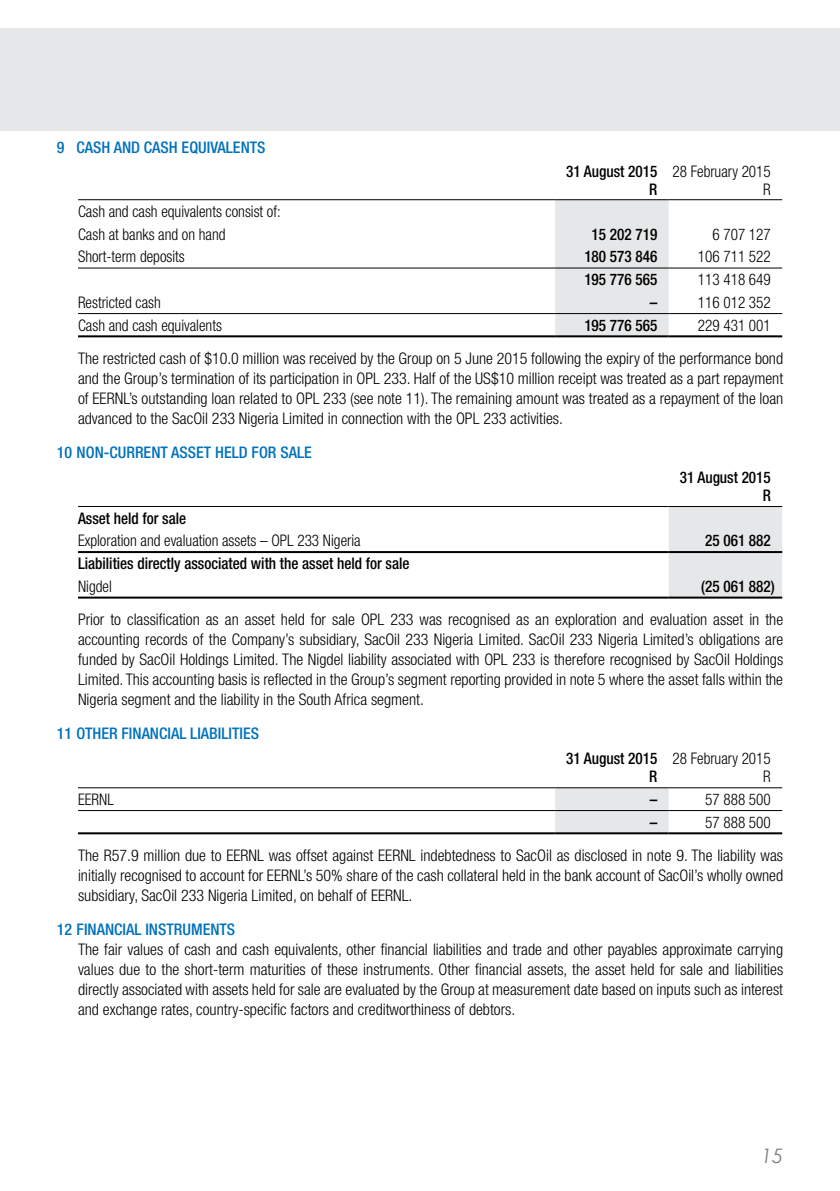
<style>
.page{position:relative;width:840px;height:1191px;background:#fff}
.page>*{position:absolute;margin:0;border:0;box-sizing:border-box;transform-origin:0 0}
.t1{font:italic 20px "Century Gothic";color:#808285}
.t2{font:300 condensed 16px/20px "Helvetica Neue LT Std";color:#000;text-align:justify}
.t3{font:300 condensed 16px/18px "Helvetica Neue LT Std";color:#000;scale:.95 1}
.t4{font:500 condensed 16px/18px "Helvetica Neue LT Std";color:#000;text-align:right;scale:.95 1}
.t5{font:500 condensed 16px "Helvetica Neue LT Std";color:#0072bc}
</style>
<div class="page">
<div style="left:555px;top:200px;width:113px;height:135px;background:#e6e7e8"></div>
<hr style="left:555px;top:199px;width:113px;height:1px;background:#000">
<hr style="left:668px;top:199px;width:113px;height:1px;background:#000">
<hr style="left:78px;top:267px;width:477px;height:1px;background:#000">
<hr style="left:555px;top:267px;width:113px;height:1px;background:#000">
<hr style="left:668px;top:267px;width:113px;height:1px;background:#000">
<hr style="left:78px;top:313px;width:477px;height:1px;background:#000">
<hr style="left:555px;top:313px;width:113px;height:1px;background:#000">
<hr style="left:668px;top:313px;width:113px;height:1px;background:#000">
<hr style="left:78px;top:335px;width:477px;height:2px;background:#000">
<hr style="left:555px;top:335px;width:113px;height:2px;background:#000">
<hr style="left:668px;top:335px;width:113px;height:2px;background:#000">
<hr style="left:78px;top:199px;width:477px;height:1px;background:#000">
<div style="left:668px;top:507px;width:113px;height:89px;background:#e6e7e8"></div>
<hr style="left:78px;top:506px;width:590px;height:1px;background:#000">
<hr style="left:668px;top:506px;width:113px;height:1px;background:#000">
<hr style="left:78px;top:551px;width:590px;height:2px;background:#000">
<hr style="left:668px;top:551px;width:113px;height:2px;background:#000">
<hr style="left:78px;top:596px;width:590px;height:2px;background:#000">
<hr style="left:668px;top:596px;width:113px;height:2px;background:#000">
<div style="left:555px;top:788px;width:113px;height:44px;background:#e6e7e8"></div>
<hr style="left:78px;top:787px;width:477px;height:1px;background:#000">
<hr style="left:555px;top:787px;width:113px;height:1px;background:#000">
<hr style="left:668px;top:787px;width:113px;height:1px;background:#000">
<hr style="left:78px;top:810px;width:477px;height:1px;background:#000">
<hr style="left:555px;top:810px;width:113px;height:1px;background:#000">
<hr style="left:668px;top:810px;width:113px;height:1px;background:#000">
<hr style="left:78px;top:832px;width:477px;height:2px;background:#000">
<hr style="left:555px;top:832px;width:113px;height:2px;background:#000">
<hr style="left:668px;top:832px;width:113px;height:2px;background:#000">
<div style="left:0;top:28px;width:839px;height:102px;background:#e6e7e8"></div>
<p class="t5" style="left:57px;top:138px;width:67px">9 CASH AND</p>
<p class="t5" style="left:144px;top:138px;width:83px">CASH EQUIVALENTS</p>
<p class="t3" style="left:78px;top:200px;width:215px;line-height:22.8px">Cash and cash equivalents consist of:<br>Cash at banks and on hand</p>
<p class="t4" style="left:566px;top:162px;width:97px">31 AUGUST 2015<br>R</p>
<p class="t3" style="left:672px;top:162px;width:105px;text-align:right">28 February 2015<br>R</p>
<p class="t4" style="left:591px;top:225px;width:71px">15 202 719</p>
<p class="t3" style="left:712px;top:225px;width:63px">6 707 127</p>
<p class="t3" style="left:78px;top:248px;width:114px">Short-term deposits</p>
<p class="t4" style="left:584px;top:247px;width:78px">180 573 846</p>
<p class="t3" style="left:697px;top:248px;width:78px">106 711 522</p>
<p class="t4" style="left:584px;top:270px;width:78px">195 776 565</p>
<p class="t3" style="left:697px;top:270px;width:78px">113 418 649</p>
<p class="t3" style="left:78px;top:293px;width:89px">Restricted cash</p>
<p class="t4" style="left:649px;top:293px;width:9px">–</p>
<p class="t3" style="left:697px;top:293px;width:78px">116 012 352</p>
<p class="t3" style="left:78px;top:316px;width:153px">Cash and cash equivalents</p>
<p class="t4" style="left:584px;top:316px;width:78px">195 776 565</p>
<p class="t3" style="left:78px;top:308px;width:743px;line-height:32.8px;text-indent:619px">229 431 001<br>The restricted cash of $10.0 million was received by the Group on 5 June 2015 following the expiry of the performance bond</p>
<p class="t2" style="left:78px;top:368px;width:706px">and the Group’s termination of its participation in OPL 233. Half of the US$10 million receipt was treated as a part repayment of EERNL’s outstanding loan related to OPL 233 (see note 11). The remaining amount was treated as a repayment of the loan advanced to the SacOil 233 Nigeria Limited in connection with the OPL 233 activities.</p>
<p class="t5" style="left:57px;top:442px;width:79px">10 NON-CURRENT</p>
<p class="t5" style="left:171px;top:442px;width:10px">ASSET</p>
<p class="t5" style="left:215px;top:442px;width:18px">HELD</p>
<p class="t5" style="left:251px;top:442px;width:9px">FOR</p>
<p class="t5" style="left:280px;top:442px;width:9px">SALE</p>
<p class="t4" style="left:679px;top:468px;width:97px">31 AUGUST 2015<br>R</p>
<p class="t4" style="left:78px;top:509px;width:115px">ASSET HELD FOR SALE</p>
<p class="t3" style="left:78px;top:531px;width:299px">Exploration and evaluation assets – OPL 233 Nigeria</p>
<p class="t4" style="left:704px;top:531px;width:71px">25 061 882</p>
<p class="t4" style="left:78px;top:554px;width:350px">LIABILITIES DIRECTLY ASSOCIATED WITH THE ASSET HELD FOR SALE</p>
<p class="t3" style="left:78px;top:577px;width:37px">Nigdel</p>
<p class="t4" style="left:700px;top:577px;width:79px">(25 061 882)</p>
<p class="t2" style="left:78px;top:609px;width:706px">Prior to classification as an asset held for sale OPL 233 was recognised as an exploration and evaluation asset in the accounting records of the Company’s subsidiary, SacOil 233 Nigeria Limited. SacOil 233 Nigeria Limited’s obligations are funded by SacOil Holdings Limited. The Nigdel liability associated with OPL 233 is therefore recognised by SacOil Holdings Limited. This accounting basis is reflected in the Group’s segment reporting provided in note 5 where the asset falls within the Nigeria segment and the liability in the South Africa segment.</p>
<p class="t5" style="left:57px;top:724px;width:73px">11 OTHER FINANCIAL</p>
<p class="t5" style="left:190px;top:724px;width:35px">LIABILITIES</p>
<p class="t4" style="left:566px;top:749px;width:97px">31 AUGUST 2015<br>R</p>
<p class="t3" style="left:672px;top:749px;width:105px;text-align:right">28 February 2015<br>R</p>
<p class="t3" style="left:78px;top:790px;width:39px">EERNL</p>
<p class="t4" style="left:649px;top:790px;width:9px">–</p>
<p class="t3" style="left:704px;top:790px;width:71px">57 888 500</p>
<p class="t4" style="left:649px;top:812px;width:9px">–</p>
<p class="t3" style="left:78px;top:805px;width:743px;line-height:32.8px;text-indent:626px">57 888 500<br>The R57.9 million due to EERNL was offset against EERNL indebtedness to SacOil as disclosed in note 9. The liability was</p>
<p class="t2" style="left:78px;top:864px;width:706px">initially recognised to account for EERNL’s 50% share of the cash collateral held in the bank account of SacOil’s wholly owned subsidiary, SacOil 233 Nigeria Limited, on behalf of EERNL.</p>
<p class="t5" style="left:57px;top:919px;width:36px">12 FINANCIAL</p>
<p class="t5" style="left:145px;top:919px;width:9px">INSTR</p>
<p class="t5" style="left:182px;top:919px;width:19px">UMENTS</p>
<p class="t2" style="left:78px;top:939px;width:706px">The fair values of cash and cash equivalents, other financial liabilities and trade and other payables approximate carrying values due to the short-term maturities of these instruments. Other financial assets, the asset held for sale and liabilities directly associated with assets held for sale are evaluated by the Group at measurement date based on inputs such as interest and exchange rates, country-specific factors and creditworthiness of debtors.</p>
<p class="t1" style="left:760px;top:1143px;width:24px">15</p>
</div>
